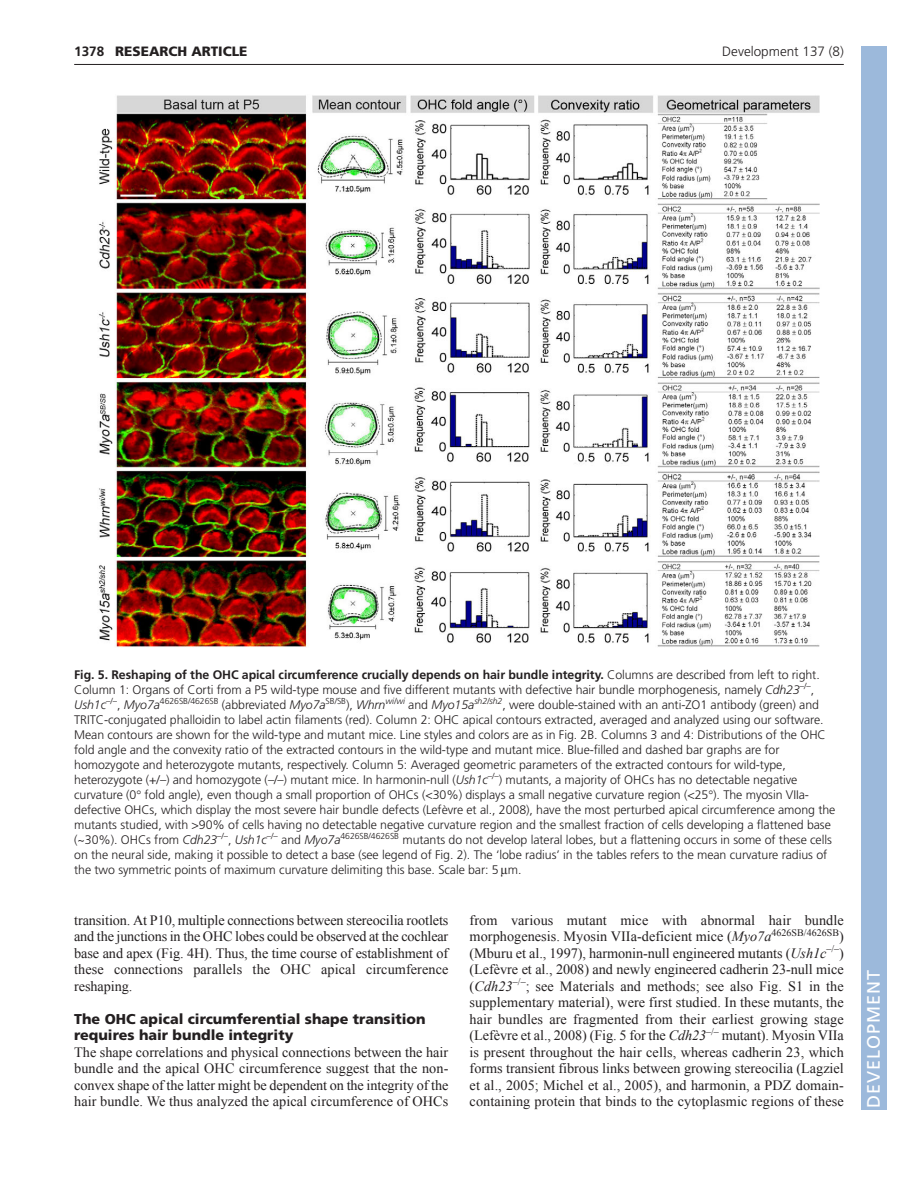
<style>
.page{position:relative;width:918px;height:1188px;background:#fff}
.page>*{position:absolute;margin:0;border:0;box-sizing:border-box;transform-origin:0 0}
.t1{font:18px "Frutiger LT Std";letter-spacing:.055em;color:#fff}
.t2{font:14.25px/16.5px "Times New Roman";letter-spacing:.005em;color:#231f20;text-align:justify}
.t3{font:900 14.25px/16.5px "Frutiger LT Std";color:#231f20}
.t4{font:300 13.5px "Frutiger LT Std";color:#231f20}
.t5{font:900 13.5px "Frutiger LT Std";color:#231f20}
.t6{font:700 13.5px "Frutiger LT Std";color:#231f20}
.t7{font:300 12.3px/15px "Frutiger LT Std";letter-spacing:-.005em;color:#231f20}
.s1{font-weight:700}
.s2{font-style:italic}
.s3{font-family:"Times New Roman";font-weight:400}
</style>
<div class="page">
<hr style="left:74px;top:64px;width:770px;height:1px;background:#231f20">
<img style="left:98px;top:95px;width:722px;height:553px">
<div style="left:861px;top:46px;width:25px;height:1064px;background:#9cb9db"></div>
<p class="t6" style="left:74px;top:46px;width:32px">1378</p>
<p class="t5" style="left:115px;top:46px;width:134px">RESEARCH ARTICLE</p>
<p class="t4" style="left:722px;top:46px;width:123px">Development 137 (8)</p>
<p class="t7" style="left:74px;top:668px;width:763px"><span class="s1">Fig. 5. Reshaping of the OHC apical circumference crucially depends on hair bundle integrity.</span> Columns are described from left to right.<br>Column 1: Organs of Corti from a P5 wild-type mouse and five different mutants with defective hair bundle morphogenesis, namely <span class="s2">Cdh23</span><sup>–/–</sup>, <span class="s2">Ush1c</span><sup>–/–</sup>, <span class="s2">Myo7a</span><sup>4626SB/4626SB</sup> (abbreviated <span class="s2">Myo7a</span><sup>SB/SB</sup>), <span class="s2">Whrn</span><sup>wi/wi</sup> and <span class="s2">Myo15a</span><sup>sh2/sh2</sup>, were double-stained with an anti-ZO1 antibody (green) and TRITC-conjugated phalloidin to label actin filaments (red). Column 2: OHC apical contours extracted, averaged and analyzed using our software.<br>Mean contours are shown for the wild-type and mutant mice. Line styles and colors are as in Fig. 2B. Columns 3 and 4: Distributions of the OHC fold angle and the convexity ratio of the extracted contours in the wild-type and mutant mice. Blue-filled and dashed bar graphs are for homozygote and heterozygote mutants, respectively. Column 5: Averaged geometric parameters of the extracted contours for wild-type, heterozygote (+/–) and homozygote (–/–) mutant mice. In harmonin-null (<span class="s2">Ush1c</span><sup>–/–</sup>) mutants, a majority of OHCs has no detectable negative curvature (0<span class="s3">°</span> fold angle), even though a small proportion of OHCs (&lt;30%) displays a small negative curvature region (&lt;25<span class="s3">°</span>). The myosin VIIa&shy;defective OHCs, which display the most severe hair bundle defects (Lefèvre et al., 2008), have the most perturbed apical circumference among the mutants studied, with &gt;90% of cells having no detectable negative curvature region and the smallest fraction of cells developing a flattened base (~30%). OHCs from <span class="s2">Cdh23</span><sup>–/–</sup>, <span class="s2">Ush1c</span><sup>–/–</sup> and <span class="s2">Myo7a</span><sup>4626SB/4626SB</sup> mutants do not develop lateral lobes, but a flattening occurs in some of these cells on the neural side, making it possible to detect a base (see legend of Fig. 2). The ‘lobe radius’ in the tables refers to the mean curvature radius of the two symmetric points of maximum curvature delimiting this base. Scale bar: 5 m.</p>
<p class="t2" style="left:74px;top:912px;width:376px">transition. At P10, multiple connections between stereocilia rootlets and the junctions in the OHC lobes could be observed at the cochlear base and apex (Fig. 4H). Thus, the time course of establishment of these connections parallels the OHC apical circumference reshaping.</p>
<p class="t3" style="left:74px;top:1012px;width:353px">The OHC apical circumferential shape transition requires hair bundle integrity</p>
<p class="t2" style="left:74px;top:1044px;width:376px">The shape correlations and physical connections between the hair bundle and the apical OHC circumference suggest that the non&shy;convex shape of the latter might be dependent on the integrity of the hair bundle. We thus analyzed the apical circumference of OHCs</p>
<p class="t2" style="left:470px;top:912px;width:376px">from various mutant mice with abnormal hair bundle morphogenesis. Myosin VIIa-deficient mice (<span class="s2">Myo7a</span><sup>4626SB/4626SB</sup>) (Mburu et al., 1997), harmonin-null engineered mutants (<span class="s2">Ush1c</span><sup>–/–</sup>) (Lefèvre et al., 2008) and newly engineered cadherin 23-null mice (<span class="s2">Cdh23</span><sup>–/–</sup>; see Materials and methods; see also Fig. S1 in the supplementary material), were first studied. In these mutants, the hair bundles are fragmented from their earliest growing stage (Lefèvre et al., 2008) (Fig. 5 for the <span class="s2">Cdh23</span><sup>–/–</sup> mutant). Myosin VIIa is present throughout the hair cells, whereas cadherin 23, which forms transient fibrous links between growing stereocilia (Lagziel et al., 2005; Michel et al., 2005), and harmonin, a PDZ domain&shy;containing protein that binds to the cytoplasmic regions of these</p>
<h1 class="t1" style="left:863px;top:1108px;width:140px;rotate:-90deg">DEVELOPMENT</h1>
</div>
